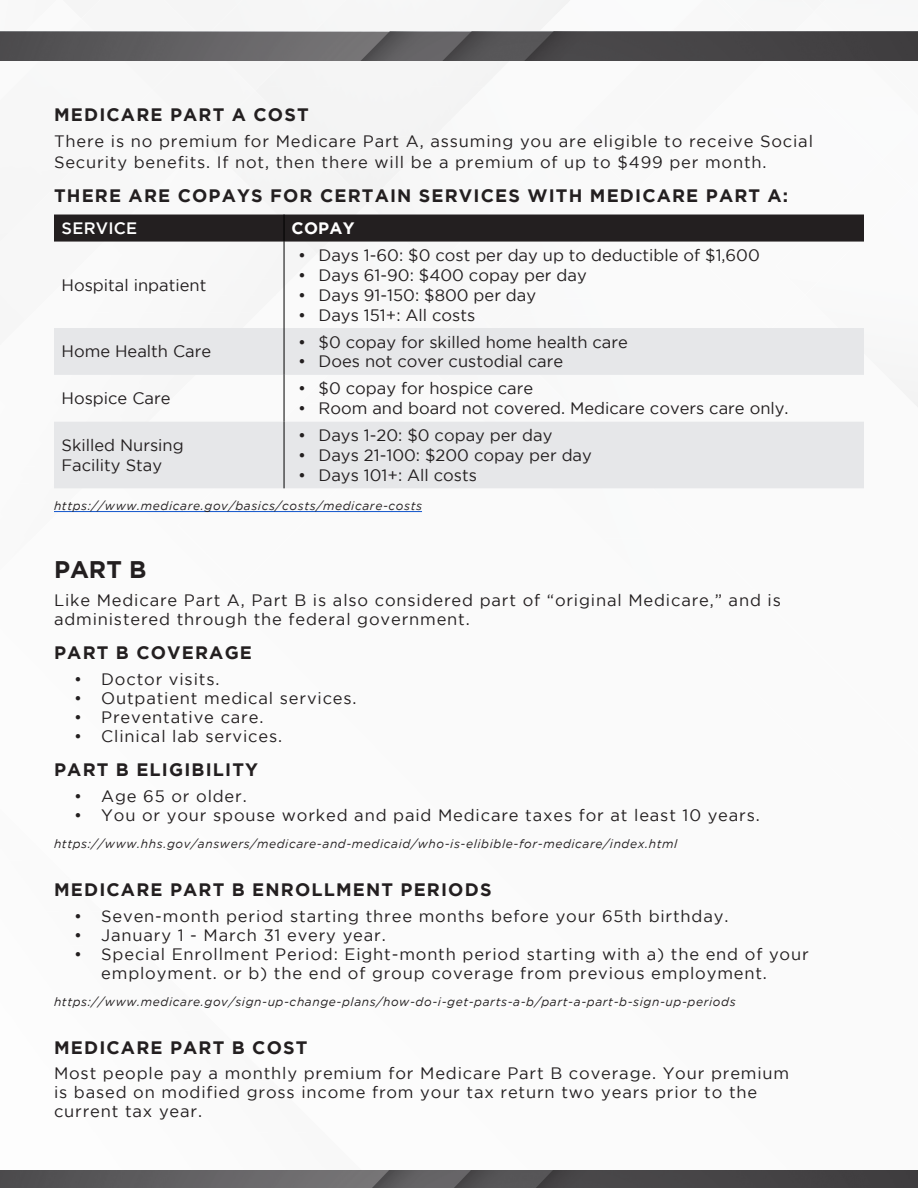
<style>
.page{position:relative;width:918px;height:1188px;background:#fff}
.page>*{position:absolute;margin:0;border:0;box-sizing:border-box;transform-origin:0 0}
.Heading_2{font:700 24px "Gotham";color:#231f20}
.t1{font:700 18px "Gotham";letter-spacing:.065em;color:#231f20}
.BodyCopy{font:16.5px/18.9px "Gotham";letter-spacing:.05em;color:#231f20}
.BodyCopy-2{font:16.5px/19.8px "Gotham";color:#231f20}
.t2{font:500 16.5px "Gotham";letter-spacing:.015em;color:#fff}
.t3{font:700 16.5px "Gotham";letter-spacing:.015em;color:#fff}
.Sources{font:italic 12px "Gotham";letter-spacing:.05em;color:#231f20}
</style>
<div class="page">
<img style="left:101px;top:278px;width:192px;height:18px">
<img style="left:101px;top:295px;width:175px;height:1px">
<img style="left:0;top:500px;width:70px;height:13px">
<div style="left:204px;top:145px;width:147px;height:109px;background:#f5f5f5"></div>
<img style="left:551px;top:31px;width:46px;height:1px">
<img style="left:518px;top:60px;width:79px;height:1px">
<div style="left:357px;top:3px;width:211px;height:17px;background:#f6f6f6"></div>
<img style="left:323px;top:20px;width:228px;height:12px">
<img style="left:289px;top:60px;width:229px;height:10px">
<div style="left:301px;top:136px;width:134px;height:18px;background:#f3f3f3"></div>
<div style="left:317px;top:153px;width:101px;height:17px;background:#f3f3f3"></div>
<img style="left:334px;top:170px;width:66px;height:17px">
<img style="left:351px;top:186px;width:34px;height:6px">
<img style="left:199px;top:488px;width:141px;height:1px">
<img style="left:0;top:31px;width:153px;height:225px">
<div style="left:152px;top:60px;width:69px;height:82px;background:#f6f6f6"></div>
<div style="left:81px;top:31px;width:122px;height:59px;background:#f6f6f6"></div>
<img style="left:323px;top:20px;width:17px;height:3px">
<img style="left:221px;top:60px;width:68px;height:14px">
<img style="left:238px;top:73px;width:34px;height:18px">
<img style="left:186px;top:23px;width:35px;height:9px">
<img style="left:814px;top:31px;width:104px;height:30px">
<img style="left:599px;top:31px;width:172px;height:30px">
<img style="left:740px;top:31px;width:74px;height:1px">
<svg style="left:0;top:32px;width:918px;height:28px;background:#545355"></svg>
<svg style="left:0;top:1170px;width:918px;height:18px;background:#545355"></svg>
<hr style="left:54px;top:511px;width:368px;height:1px;background:#15c">
<svg style="left:54px;top:328px;width:810px;height:160px;fill:#e6e7e9"></svg>
<svg style="left:54px;top:192px;width:810px;height:50px"></svg>
<hr style="left:284px;top:242px;width:1px;height:86px;background:#000">
<hr style="left:284px;top:328px;width:1px;height:47px;background:#000">
<hr style="left:284px;top:375px;width:1px;height:47px;background:#000">
<hr style="left:284px;top:422px;width:1px;height:66px;background:#000">
<h3 class="t1" style="left:54px;top:104px;width:256px">MEDICARE PART A COST</h3>
<p class="BodyCopy" style="left:54px;top:130px;width:761px;line-height:20.7px">There is no premium for Medicare Part A, assuming you are eligible to receive Social<br>Security benefits. If not, then there will be a premium of up to $499 per month.</p>
<h3 class="t1" style="left:54px;top:185px;width:736px">THERE ARE COPAYS FOR CERTAIN SERVICES WITH MEDICARE PART A:</h3>
<p class="t2" style="left:62px;top:219px;width:77px">SERVICE</p>
<p class="t3" style="left:292px;top:219px;width:64px">COPAY</p>
<p class="BodyCopy-2" style="left:62px;top:275px;width:146px">Hospital inpatient</p>
<p class="BodyCopy-2" style="left:62px;top:341px;width:151px">Home Health Care</p>
<p class="BodyCopy-2" style="left:62px;top:388px;width:111px">Hospice Care</p>
<p class="BodyCopy-2" style="left:298px;top:245px;width:463px">• Days 1-60: $0 cost per day up to deductible of $1,600</p>
<p class="BodyCopy-2" style="left:298px;top:265px;width:290px">• Days 61-90: $400 copay per day</p>
<p class="BodyCopy-2" style="left:298px;top:285px;width:239px">• Days 91-150: $800 per day</p>
<p class="BodyCopy-2" style="left:298px;top:305px;width:179px">• Days 151+: All costs</p>
<p class="BodyCopy-2" style="left:298px;top:332px;width:331px">• $0 copay for skilled home health care</p>
<p class="BodyCopy-2" style="left:298px;top:351px;width:267px">• Does not cover custodial care</p>
<p class="BodyCopy-2" style="left:298px;top:378px;width:237px">• $0 copay for hospice care</p>
<p class="BodyCopy-2" style="left:298px;top:398px;width:492px">• Room and board not covered. Medicare covers care only.</p>
<p class="BodyCopy-2" style="left:298px;top:425px;width:256px">• Days 1-20: $0 copay per day</p>
<p class="BodyCopy-2" style="left:298px;top:445px;width:295px">• Days 21-100: $200 copay per day</p>
<p class="BodyCopy-2" style="left:298px;top:465px;width:180px">• Days 101+: All costs</p>
<p class="Sources" style="left:54px;top:499px;width:370px">https://www.medicare.gov/basics/costs/medicare-costs</p>
<p class="BodyCopy-2" style="left:62px;top:435px;width:124px">Skilled Nursing<br>Facility Stay</p>
<p class="Heading_2" style="left:54px;top:556px;width:94px">PART B</p>
<p class="BodyCopy" style="left:54px;top:591px;width:728px">Like Medicare Part A, Part B is also considered part of “original Medicare,” and is administered through the federal government.</p>
<h3 class="t1" style="left:54px;top:643px;width:199px">PART B COVERAGE</h3>
<p class="BodyCopy" style="left:74px;top:670px;width:147px">• Doctor visits.</p>
<p class="BodyCopy" style="left:74px;top:689px;width:284px">• Outpatient medical services.</p>
<p class="BodyCopy" style="left:74px;top:707px;width:191px">• Preventative care.</p>
<p class="BodyCopy" style="left:74px;top:726px;width:209px">• Clinical lab services.</p>
<h3 class="t1" style="left:54px;top:759px;width:205px">PART B ELIGIBILITY</h3>
<p class="BodyCopy" style="left:74px;top:786px;width:174px">• Age 65 or older.</p>
<p class="BodyCopy" style="left:74px;top:805px;width:687px">• You or your spouse worked and paid Medicare taxes for at least 10 years.</p>
<p class="Sources" style="left:54px;top:837px;width:625px">https://www.hhs.gov/answers/medicare-and-medicaid/who-is-elibible-for-medicare/index.html</p>
<h3 class="t1" style="left:54px;top:879px;width:439px">MEDICARE PART B ENROLLMENT PERIODS</h3>
<p class="BodyCopy" style="left:74px;top:906px;width:656px">• Seven-month period starting three months before your 65th birthday.</p>
<p class="BodyCopy" style="left:74px;top:925px;width:313px">• January 1 - March 31 every year.</p>
<p class="BodyCopy" style="left:101px;top:944px;width:709px;text-indent:-27px">• Special Enrollment Period: Eight-month period starting with a) the end of your employment. or b) the end of group coverage from previous employment.</p>
<p class="Sources" style="left:54px;top:995px;width:683px">https://www.medicare.gov/sign-up-change-plans/how-do-i-get-parts-a-b/part-a-part-b-sign-up-periods</p>
<h3 class="t1" style="left:54px;top:1037px;width:255px">MEDICARE PART B COST</h3>
<p class="BodyCopy" style="left:54px;top:1064px;width:737px">Most people pay a monthly premium for Medicare Part B coverage. Your premium is based on modified gross income from your tax return two years prior to the current tax year.</p>
</div>
